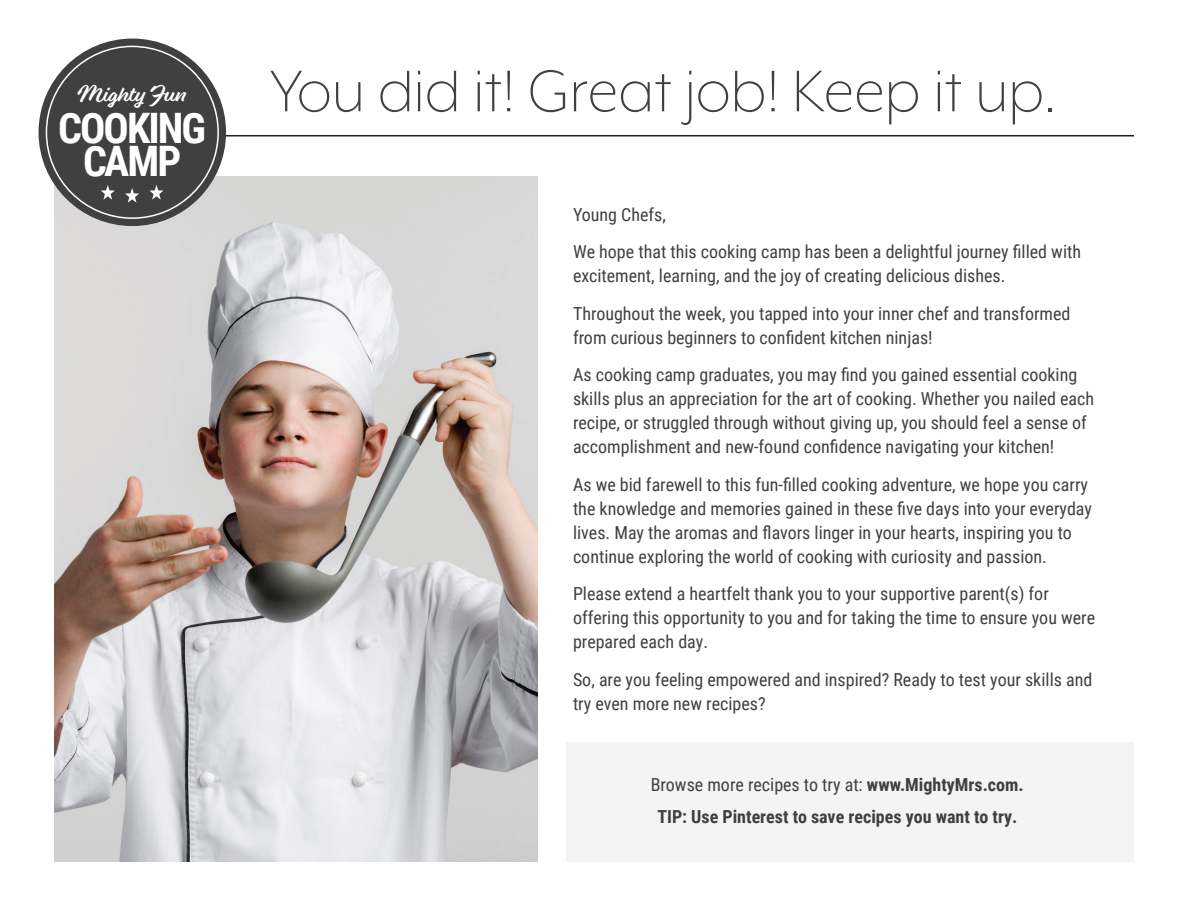
<style>
.page{position:relative;width:1188px;height:918px;background:#fff}
.page>*{position:absolute;margin:0;border:0;box-sizing:border-box;transform-origin:0 0}
.t1{font:300 67.5px "Mr Eaves XL Mod OT";color:#404041}
.t2{font:700 42px/33px "Roboto Condensed";letter-spacing:-.045em;color:#fff;text-align:center}
.t3{font:21.6px "Eds Market Main Script";color:#fff}
.t4{font:18px/24px "Roboto Condensed";color:#404041}
.t5{font:700 18px/31.5px "Roboto Condensed";color:#404041;text-align:center}
.s1{font-weight:400}
</style>
<div class="page">
<img style="left:54px;top:176px;width:484px;height:686px">
<div style="left:566px;top:743px;width:568px;height:119px;background:#f4f4f4"></div>
<hr style="left:54px;top:135px;width:1080px;height:1px;background:#231f20">
<div style="left:39px;top:39px;width:187px;height:187px;background:#404041;border-radius:50%"></div>
<svg style="left:125px;top:188px;width:14px;height:15px"></svg>
<svg style="left:149px;top:185px;width:14px;height:15px"></svg>
<svg style="left:101px;top:185px;width:14px;height:15px"></svg>
<p class="t3" style="left:77px;top:80px;width:111px">Mighty Fun</p>
<h2 class="t2" style="left:58px;top:110px;width:150px">COOKING<br>CAMP</h2>
<h1 class="t1" style="left:269px;top:57px;width:789px">You did it! Great job! Keep it up.</h1>
<p class="t4" style="left:573px;top:195px;width:510px;line-height:37.5px">Young Chefs,<br>We hope that this cooking camp has been a delightful journey filled with</p>
<p class="t4" style="left:573px;top:257px;width:499px;line-height:37.5px">excitement, learning, and the joy of creating delicious dishes.<br>Throughout the week, you tapped into your inner chef and transformed</p>
<p class="t4" style="left:573px;top:318px;width:506px;line-height:37.5px">from curious beginners to confident kitchen ninjas!<br>As cooking camp graduates, you may find you gained essential cooking</p>
<p class="t4" style="left:573px;top:386px;width:523px">skills plus an appreciation for the art of cooking. Whether you nailed each recipe, or struggled through without giving up, you should feel a sense of accomplishment and new-found confidence navigating your kitchen!</p>
<p class="t4" style="left:573px;top:472px;width:521px">As we bid farewell to this fun-filled cooking adventure, we hope you carry the knowledge and memories gained in these five days into your everyday lives. May the aromas and flavors linger in your hearts, inspiring you to continue exploring the world of cooking with curiosity and passion.</p>
<p class="t4" style="left:573px;top:581px;width:524px">Please extend a heartfelt thank you to your supportive parent(s) for offering this opportunity to you and for taking the time to ensure you were prepared each day.</p>
<p class="t4" style="left:573px;top:667px;width:521px">So, are you feeling empowered and inspired? Ready to test your skills and try even more new recipes?</p>
<p class="t5" style="left:651px;top:768px;width:374px"><span class="s1">Browse more recipes to try at:</span> www.MightyMrs.com.<br>TIP: Use Pinterest to save recipes you want to try.</p>
</div>
